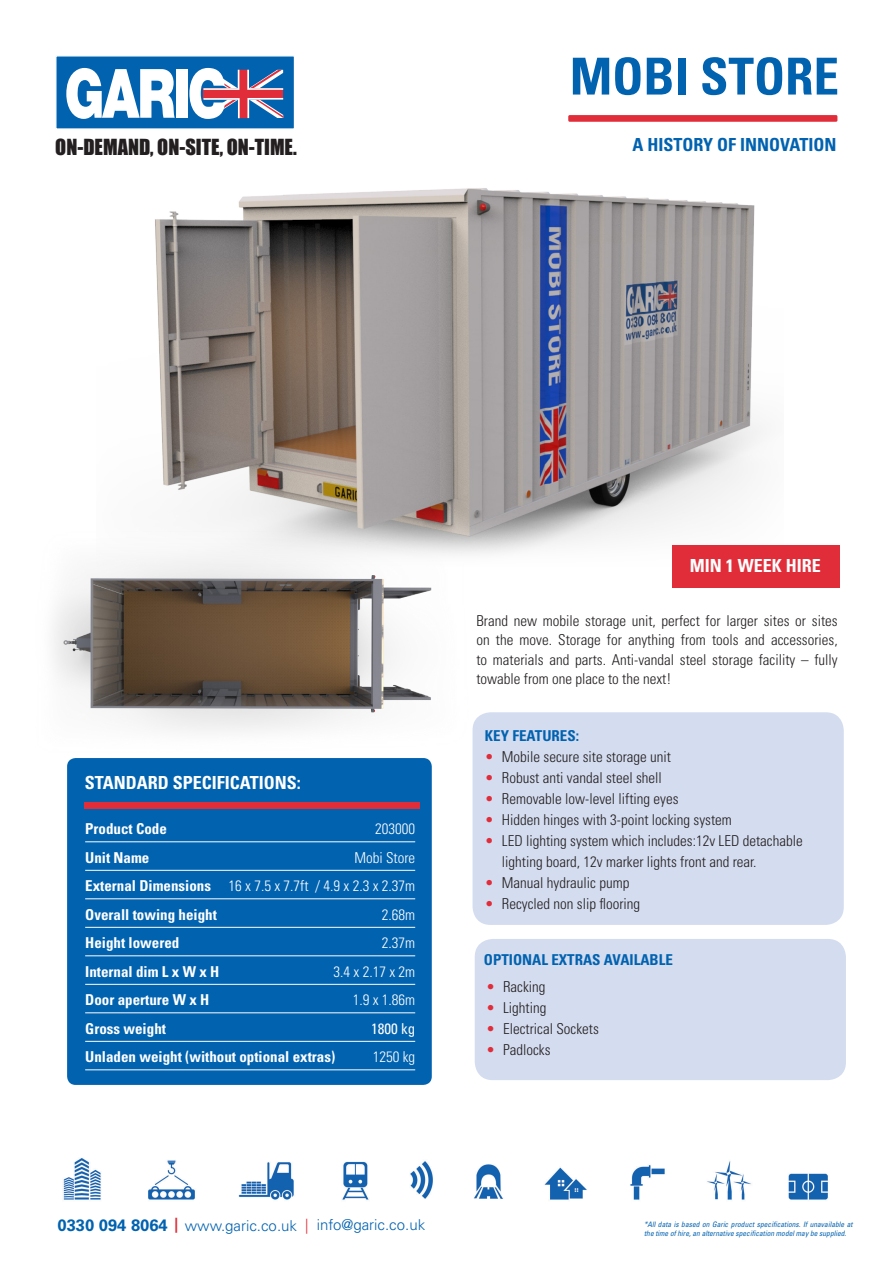
<style>
.page{position:relative;width:893px;height:1263px;background:#fff}
.page>*{position:absolute;margin:0;border:0;box-sizing:border-box;transform-origin:0 0}
.t1{font:700 condensed 51px "Univers";color:#0162b0}
.t2{font:20.4px "Impact";color:#231f20}
.t3{font:700 condensed 18px "Univers";color:#fff}
.t4{font:700 condensed 18px "Univers";color:#0162b0}
.bulleted_text{font:300 condensed 15px/21px "Univers";color:#231f20}
.Main_text{font:300 condensed 15px/19.5px "Univers";color:#231f20;text-align:justify}
.table_bold{font:700 condensed 15px "Univers";color:#fff}
.table_bold-2{font:300 condensed 15px "Univers";color:#fff}
.t5{font:300 15px "Univers";color:#0162b0}
.bulleted_text-2{font:700 condensed 15px "Univers";color:#0162b0}
.table_bold-3{font:condensed 15px "Univers";color:#fff}
.t6{font:italic condensed 7.5px/9px "Univers";color:#0162b0}
.s1{font-weight:700}
.s2{color:#e02d39}
.s3{font-weight:700;font-size:16.5px}
.s4{font-weight:700;font-stretch:condensed;color:#e02d39}
</style>
<div class="page">
<div style="left:55px;top:55px;width:240px;height:75px;background:#0162b0;border:1px solid #fff"></div>
<svg style="left:66px;top:68px;width:109px;height:51px"></svg>
<div style="left:176px;top:69px;width:11px;height:49px;background:#fff"></div>
<svg style="left:189px;top:68px;width:94px;height:51px"></svg>
<img style="left:63px;top:1158px;width:765px;height:42px">
<img style="left:155px;top:188px;width:629px;height:366px">
<img style="left:54px;top:494px;width:414px;height:270px">
<div style="left:473px;top:712px;width:371px;height:213px;background:#d4dcef;border-radius:18px"></div>
<div style="left:475px;top:939px;width:371px;height:141px;background:#d4dcef;border-radius:18px"></div>
<div style="left:568px;top:115px;width:269px;height:7px;background:#e02d39"></div>
<div style="left:671px;top:546px;width:168px;height:42px;background:#e02d39"></div>
<div style="left:67px;top:758px;width:365px;height:327px;background:#0162b0;border-radius:9px"></div>
<div style="left:84px;top:802px;width:335px;height:7px;background:#e02d39"></div>
<hr style="left:85px;top:841px;width:330px;height:1px;background:#fff">
<hr style="left:85px;top:870px;width:330px;height:1px;background:#fff">
<hr style="left:85px;top:898px;width:330px;height:1px;background:#fff">
<hr style="left:85px;top:927px;width:330px;height:1px;background:#fff">
<hr style="left:85px;top:955px;width:330px;height:1px;background:#fff">
<hr style="left:85px;top:984px;width:330px;height:1px;background:#fff">
<hr style="left:85px;top:1012px;width:330px;height:1px;background:#fff">
<hr style="left:85px;top:1041px;width:330px;height:1px;background:#fff">
<hr style="left:85px;top:1069px;width:330px;height:1px;background:#fff">
<h2 class="t2" style="left:55px;top:131px;width:243px">ON-DEMAND, ON-SITE, ON-TIME.</h2>
<p class="t1" style="left:570px;top:45px;width:271px">MOBI STORE</p>
<p class="t4" style="left:632px;top:134px;width:206px">A HISTORY OF INNOVATION</p>
<p class="t3" style="left:85px;top:772px;width:217px">STANDARD SPECIFICATIONS:</p>
<p class="table_bold" style="left:85px;top:820px;width:83px">Product Code</p>
<p class="table_bold-2" style="left:375px;top:820px;width:41px">203000</p>
<p class="table_bold" style="left:85px;top:848px;width:66px">Unit Name</p>
<p class="table_bold-2" style="left:354px;top:848px;width:62px">Mobi Store</p>
<p class="table_bold-2" style="left:85px;top:877px;width:332px"><span class="s1">External Dimensions</span> 16 x 7.5 x 7.7ft / 4.9 x 2.3 x 2.37m</p>
<p class="table_bold" style="left:85px;top:905px;width:133px">Overall towing height</p>
<p class="table_bold-2" style="left:382px;top:905px;width:35px">2.68m</p>
<p class="table_bold" style="left:85px;top:934px;width:96px">Height lowered</p>
<p class="table_bold-2" style="left:382px;top:934px;width:35px">2.37m</p>
<p class="table_bold" style="left:85px;top:962px;width:136px">Internal dim L x W x H</p>
<p class="table_bold-2" style="left:334px;top:962px;width:83px">3.4 x 2.17 x 2m</p>
<p class="table_bold" style="left:85px;top:991px;width:126px">Door aperture W x H</p>
<p class="table_bold-2" style="left:353px;top:991px;width:64px">1.9 x 1.86m</p>
<p class="table_bold" style="left:85px;top:1019px;width:82px">Gross weight</p>
<p class="table_bold-3" style="left:371px;top:1019px;width:46px">1800 kg</p>
<p class="table_bold" style="left:85px;top:1048px;width:252px">Unladen weight (without optional extras)</p>
<p class="table_bold-2" style="left:373px;top:1048px;width:44px">1250 kg</p>
<p class="t3" style="left:690px;top:555px;width:133px">MIN 1 WEEK HIRE</p>
<p class="Main_text" style="left:476px;top:610px;width:363px">Brand new mobile storage unit, perfect for larger sites or sites on the move. Storage for anything from tools and accessories, to materials and parts. Anti-vandal steel storage facility – fully towable from one place to the next!</p>
<p class="bulleted_text-2" style="left:485px;top:727px;width:96px">KEY FEATURES:</p>
<p class="bulleted_text" style="left:485px;top:746px;width:188px"><span class="s2">•</span> Mobile secure site storage unit</p>
<p class="bulleted_text" style="left:485px;top:767px;width:178px"><span class="s2">•</span> Robust anti vandal steel shell</p>
<p class="bulleted_text" style="left:485px;top:788px;width:195px"><span class="s2">•</span> Removable low-level lifting eyes</p>
<p class="bulleted_text" style="left:485px;top:809px;width:248px"><span class="s2">•</span> Hidden hinges with 3-point locking system</p>
<p class="bulleted_text" style="left:502px;top:830px;width:302px;text-indent:-17px"><span class="s2">•</span> LED lighting system which includes:12v LED detachable lighting board, 12v marker lights front and rear.</p>
<p class="bulleted_text" style="left:485px;top:872px;width:146px"><span class="s2">•</span> Manual hydraulic pump</p>
<p class="bulleted_text" style="left:485px;top:893px;width:157px"><span class="s2">•</span> Recycled non slip flooring</p>
<p class="bulleted_text-2" style="left:484px;top:950px;width:190px">OPTIONAL EXTRAS AVAILABLE</p>
<p class="bulleted_text" style="left:486px;top:976px;width:61px"><span class="s2">•</span> Racking</p>
<p class="bulleted_text" style="left:486px;top:997px;width:62px"><span class="s2">•</span> Lighting</p>
<p class="bulleted_text" style="left:486px;top:1018px;width:114px"><span class="s2">•</span> Electrical Sockets</p>
<p class="bulleted_text" style="left:486px;top:1039px;width:66px"><span class="s2">•</span> Padlocks</p>
<p class="t5" style="left:58px;top:1216px;width:369px"><span class="s3">0330 094 8064</span> <span class="s4">|</span> www.garic.co.uk <span class="s2">|</span> info@garic.co.uk</p>
<p class="t6" style="left:644px;top:1220px;width:210px">*All data is based on Garic product specifications. If unavailable at the time of hire, an alternative specification model may be supplied.</p>
</div>
